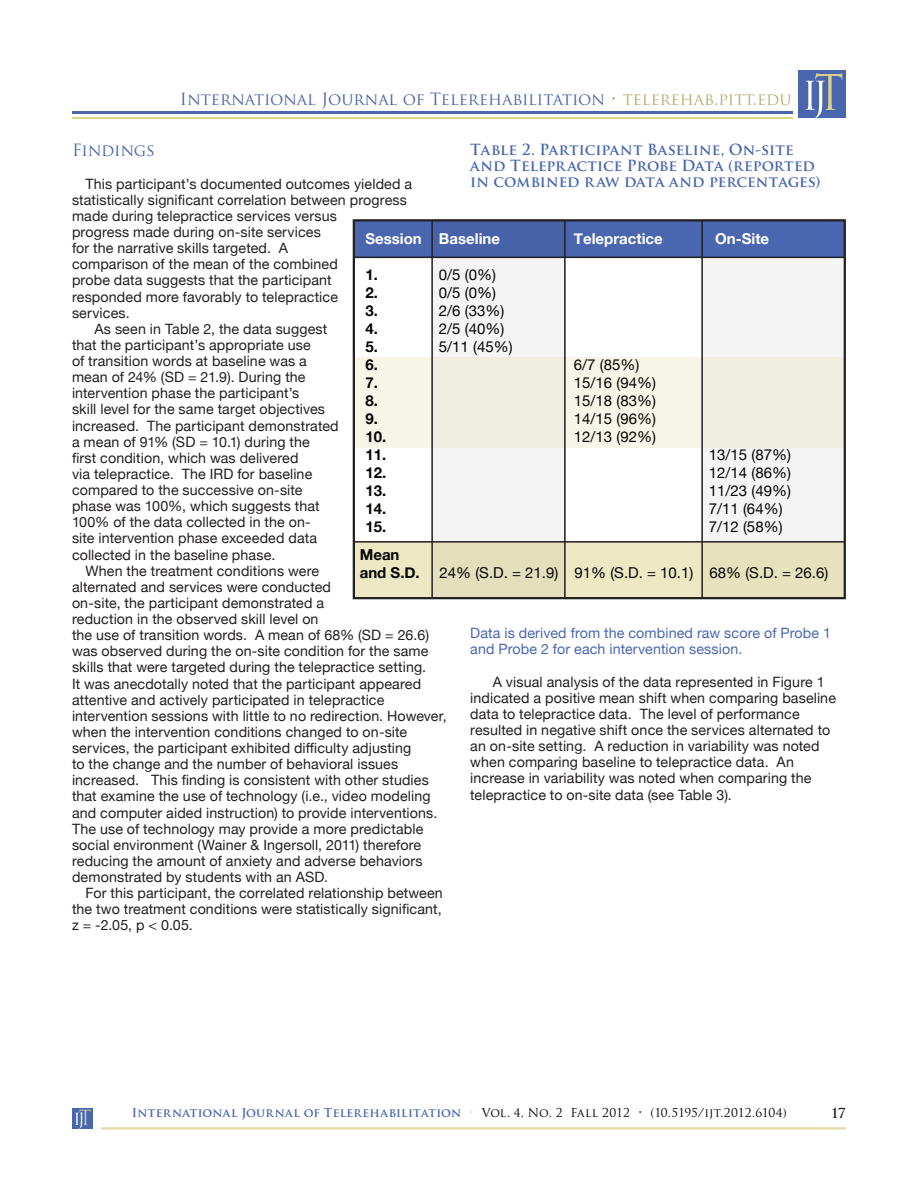
<style>
.page{position:relative;width:918px;height:1188px;background:#fff}
.page>*{position:absolute;margin:0;border:0;box-sizing:border-box;transform-origin:0 0}
.t1{font:16.5px "Trajan Pro";color:#4d66a4}
.Heading_3{font:16.5px "Trajan Pro";letter-spacing:-.01em;color:#4966af}
.t2{font:15px "Helvetica Neue";color:#050504}
.Heading_3-2{font:700 15px "Trajan Pro";color:#4966af}
.t3{font:700 15px/18px "Helvetica Neue";color:#050504}
.t4{font:700 15px "Helvetica Neue";color:#fff}
.Paragraph_1{font:14.25px/16.2px "Helvetica Neue";letter-spacing:.01em;color:#231f20}
.Paragraph_1a{font:14.25px/16.2px "Helvetica Neue";letter-spacing:.01em;color:#4966af}
.t5{font:700 13.5px "Trajan Pro";color:#231f20}
.t6{font:12px "Trajan Pro";letter-spacing:-.01em;color:#000}
.s1{font-weight:700;color:#b5ae73}
.s2{color:#b5ae73}
.s3{font-weight:700;color:#4966af}
.s4{color:#dbd189}
</style>
<div class="page">
<div style="left:798px;top:70px;width:48px;height:48px;background:#4966af"></div>
<svg style="left:806px;top:73px;width:36px;height:45px"></svg>
<hr style="left:72px;top:112px;width:720px;height:2px;background:#4966af">
<hr style="left:72px;top:117px;width:720px;height:1px;background:#dbd189">
<div style="left:72px;top:1108px;width:20px;height:21px;background:#4966af"></div>
<svg style="left:75px;top:1109px;width:16px;height:20px"></svg>
<hr style="left:101px;top:1128px;width:745px;height:1px;background:#dbd189">
<hr style="left:101px;top:1129px;width:745px;height:1px;background:#dbd189">
<div style="left:702px;top:218px;width:142px;height:379px;background:#f4f4f4"></div>
<div style="left:354px;top:220px;width:491px;height:38px;background:#4966af"></div>
<div style="left:354px;top:541px;width:491px;height:57px;background:#e7e2be"></div>
<svg style="left:432px;top:218px;width:134px;height:323px;fill:#f4f4f4"></svg>
<div style="left:354px;top:357px;width:491px;height:90px;background:#efeddf"></div>
<hr style="left:354px;top:541px;width:491px;height:2px;background:#231f20">
<hr style="left:354px;top:257px;width:491px;height:1px;background:#231f20">
<hr style="left:701px;top:221px;width:2px;height:377px;background:#231f20">
<hr style="left:564px;top:221px;width:2px;height:377px;background:#231f20">
<hr style="left:431px;top:221px;width:2px;height:377px;background:#231f20">
<div style="left:353px;top:219px;width:493px;height:380px;border:2px solid #231f20"></div>
<p class="t1" style="left:180px;top:88px;width:613px">International Journal of Telerehabilitation <span class="s1">•</span> <span class="s2">telerehab.pitt.edu</span></p>
<p class="Heading_3-2" style="left:470px;top:140px;width:325px">Table 2. Participant Baseline, On-site</p>
<p class="Heading_3-2" style="left:470px;top:156px;width:346px">and Telepractice Probe Data (reported</p>
<p class="Heading_3-2" style="left:470px;top:172px;width:352px">in combined raw data and percentages)</p>
<p class="Heading_3" style="left:72px;top:140px;width:85px">Findings</p>
<p class="Paragraph_1" style="left:72px;top:174px;width:342px;text-indent:14px">This participant’s documented outcomes yielded a statistically significant correlation between progress made during telepractice services versus<br>progress made during on-site services<br>for the narrative skills targeted. A<br>comparison of the mean of the combined<br>probe data suggests that the participant<br>responded more favorably to telepractice<br>services.</p>
<p class="Paragraph_1" style="left:72px;top:320px;width:268px;text-indent:23px">As seen in Table 2, the data suggest that the participant’s appropriate use<br>of transition words at baseline was a mean of 24% (SD = 21.9). During the intervention phase the participant’s<br>skill level for the same target objectives increased. The participant demonstrated a mean of 91% (SD = 10.1) during the<br>first condition, which was delivered<br>via telepractice. The IRD for baseline compared to the successive on-site phase was 100%, which suggests that 100% of the data collected in the on-<br>site intervention phase exceeded data collected in the baseline phase.</p>
<p class="Paragraph_1" style="left:72px;top:561px;width:376px;text-indent:14px">When the treatment conditions were<br>alternated and services were conducted<br>on-site, the participant demonstrated a<br>reduction in the observed skill level on<br>the use of transition words. A mean of 68% (SD = 26.6) was observed during the on-site condition for the same skills that were targeted during the telepractice setting.<br>It was anecdotally noted that the participant appeared attentive and actively participated in telepractice intervention sessions with little to no redirection. However, when the intervention conditions changed to on-site services, the participant exhibited difficulty adjusting<br>to the change and the number of behavioral issues increased. This finding is consistent with other studies that examine the use of technology (i.e., video modeling and computer aided instruction) to provide interventions.<br>The use of technology may provide a more predictable social environment (Wainer &amp; Ingersoll, 2011) therefore reducing the amount of anxiety and adverse behaviors demonstrated by students with an ASD.</p>
<p class="Paragraph_1" style="left:72px;top:884px;width:372px;text-align:justify;text-indent:14px">For this participant, the correlated relationship between the two treatment conditions were statistically significant, z = -2.05, p &lt; 0.05.</p>
<p class="t4" style="left:365px;top:225px;width:136px">Session Baseline</p>
<p class="t4" style="left:574px;top:225px;width:90px">Telepractice</p>
<p class="t4" style="left:715px;top:225px;width:56px">On-Site</p>
<p class="t3" style="left:365px;top:265px;width:14px">1.</p>
<p class="t2" style="left:439px;top:262px;width:58px">0/5 (0%)</p>
<p class="t3" style="left:365px;top:283px;width:14px">2.</p>
<p class="t2" style="left:439px;top:280px;width:58px">0/5 (0%)</p>
<p class="t3" style="left:365px;top:301px;width:14px">3.</p>
<p class="t2" style="left:439px;top:298px;width:67px">2/6 (33%)</p>
<p class="t3" style="left:365px;top:319px;width:14px">4.</p>
<p class="t2" style="left:439px;top:316px;width:67px">2/5 (40%)</p>
<p class="t3" style="left:365px;top:337px;width:14px">5.</p>
<p class="t2" style="left:439px;top:334px;width:75px">5/11 (45%)</p>
<p class="t3" style="left:365px;top:355px;width:14px">6.</p>
<p class="t2" style="left:574px;top:352px;width:67px">6/7 (85%)</p>
<p class="t3" style="left:365px;top:373px;width:14px">7.</p>
<p class="t2" style="left:574px;top:370px;width:83px">15/16 (94%)</p>
<p class="t3" style="left:365px;top:391px;width:14px">8.</p>
<p class="t2" style="left:574px;top:388px;width:83px">15/18 (83%)</p>
<p class="t3" style="left:365px;top:409px;width:14px">9.</p>
<p class="t2" style="left:574px;top:406px;width:83px">14/15 (96%)</p>
<p class="t3" style="left:365px;top:427px;width:22px">10.</p>
<p class="t2" style="left:574px;top:424px;width:83px">12/13 (92%)</p>
<p class="t3" style="left:365px;top:445px;width:22px">11.</p>
<p class="t2" style="left:709px;top:442px;width:83px">13/15 (87%)</p>
<p class="t3" style="left:365px;top:463px;width:22px">12.</p>
<p class="t2" style="left:709px;top:460px;width:83px">12/14 (86%)</p>
<p class="t3" style="left:365px;top:481px;width:22px">13.</p>
<p class="t2" style="left:709px;top:478px;width:83px">11/23 (49%)</p>
<p class="t3" style="left:365px;top:499px;width:22px">14.</p>
<p class="t2" style="left:709px;top:496px;width:75px">7/11 (64%)</p>
<p class="t3" style="left:365px;top:517px;width:22px">15.</p>
<p class="t2" style="left:709px;top:514px;width:75px">7/12 (58%)</p>
<p class="t3" style="left:360px;top:545px;width:62px">Mean and S.D.</p>
<p class="t2" style="left:440px;top:560px;width:390px">24% (S.D. = 21.9) 91% (S.D. = 10.1) 68% (S.D. = 26.6)</p>
<p class="Paragraph_1a" style="left:470px;top:624px;width:362px">Data is derived from the combined raw score of Probe 1 and Probe 2 for each intervention session.</p>
<p class="Paragraph_1" style="left:470px;top:672px;width:367px;text-indent:23px">A visual analysis of the data represented in Figure 1 indicated a positive mean shift when comparing baseline data to telepractice data. The level of performance resulted in negative shift once the services alternated to an on-site setting. A reduction in variability was noted when comparing baseline to telepractice data. An increase in variability was noted when comparing the telepractice to on-site data (see Table 3).</p>
<p class="t6" style="left:132px;top:1105px;width:656px"><span class="s3">International Journal of Telerehabilitation</span> <span class="s4">•</span> Vol. 4, No. 2 Fall 2012 • (10.5195/ijt.2012.6104)</p>
<p class="t5" style="left:831px;top:1105px;width:17px">17</p>
</div>
